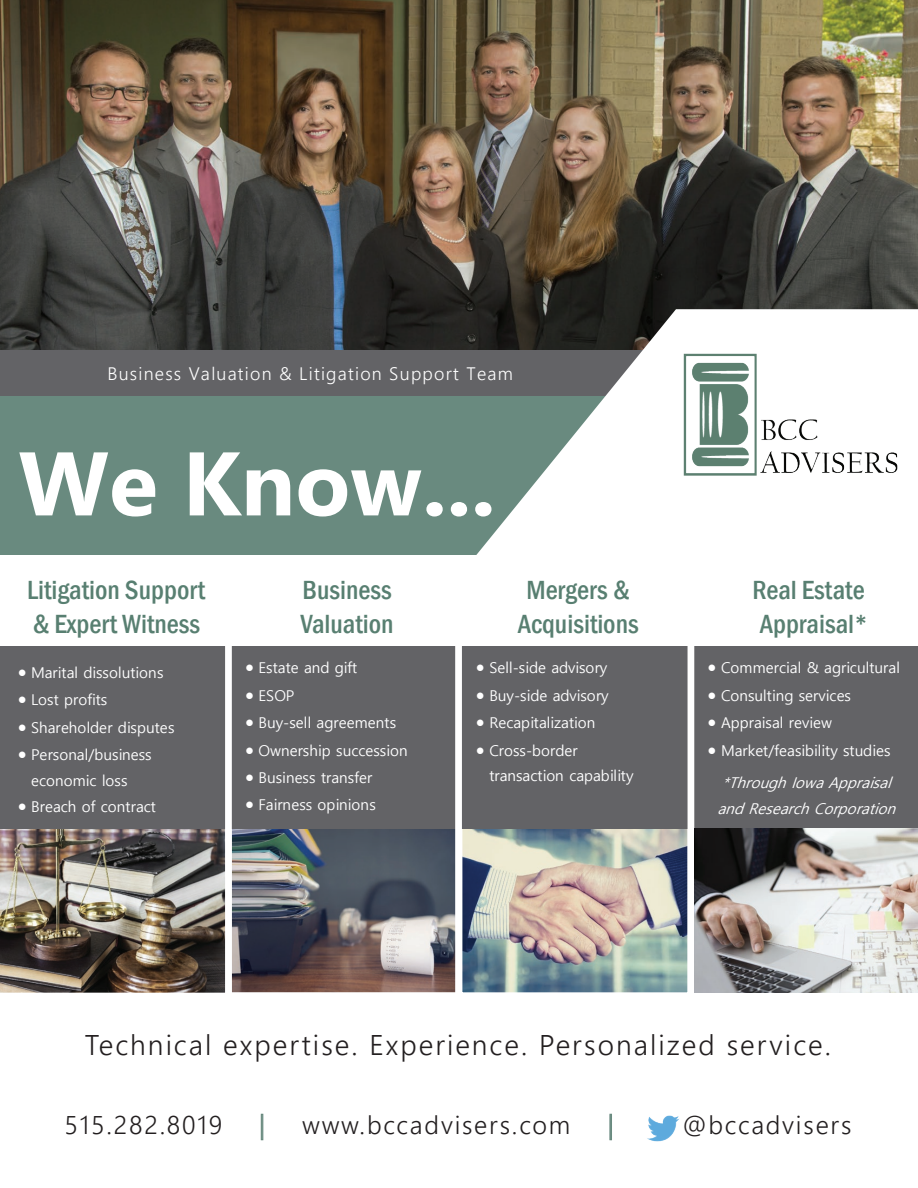
<style>
.page{position:relative;width:918px;height:1188px;background:#fff}
.page>*{position:absolute;margin:0;border:0;box-sizing:border-box;transform-origin:0 0}
.t1{font:700 90px "Ebrima";color:#fff}
.t2{font:300 28.5px "Segoe UI";letter-spacing:.07em;color:#231f20}
.t3{font:500 condensed 27px/34px "Franklin Gothic";color:#587f71}
.t4{font:300 25.5px "Segoe UI";letter-spacing:.07em;color:#231f20}
.t5{font:300 25.5px "Segoe UI";color:#698a7f}
.t6{font:300 18px "Segoe UI";letter-spacing:.065em;color:#fff}
.t7{font:15px/26px "Malgun Gothic";color:#fff}
.t8{font:italic 15px "Malgun Gothic";color:#fff}
.s1{font-style:italic}
</style>
<div class="page">
<img style="left:0;top:0;width:918px;height:350px">
<div style="left:0;top:350px;width:918px;height:49px;background:#636366"></div>
<div style="left:0;top:396px;width:918px;height:159px;background:#698a7f"></div>
<img style="left:232px;top:829px;width:223px;height:163px">
<div style="left:228px;top:825px;width:232px;height:171px;border:3px solid #fff"></div>
<img style="left:0;top:829px;width:225px;height:164px">
<img style="left:463px;top:829px;width:224px;height:163px">
<div style="left:459px;top:825px;width:232px;height:171px;border:3px solid #fff"></div>
<div style="left:0;top:646px;width:918px;height:183px;background:#636366"></div>
<div style="left:688px;top:636px;width:6px;height:367px;background:#fff"></div>
<div style="left:455px;top:636px;width:7px;height:367px;background:#fff"></div>
<div style="left:225px;top:636px;width:7px;height:367px;background:#fff"></div>
<img style="left:647px;top:1115px;width:32px;height:27px">
<svg style="left:472px;top:309px;width:446px;height:246px;fill:#fff"></svg>
<img style="left:681px;top:350px;width:220px;height:127px">
<img style="left:694px;top:828px;width:224px;height:165px">
<p class="t6" style="left:107px;top:357px;width:407px">Business Valuation &amp; Litigation Support Team</p>
<h1 class="t1" style="left:19px;top:417px;width:478px">We Know...</h1>
<h3 class="t3" style="left:27px;top:573px;width:180px">Litigation Support &amp; Expert Witness</h3>
<h3 class="t3" style="left:300px;top:573px;width:95px">Business<br>Valuation</h3>
<h3 class="t3" style="left:518px;top:573px;width:122px;text-align:center">Mergers &amp;<br>Acquisitions</h3>
<h3 class="t3" style="left:753px;top:573px;width:117px">Real Estate<br>Appraisal*</h3>
<p class="t7" style="left:18px;top:660px;width:147px">• Marital dissolutions</p>
<p class="t7" style="left:18px;top:687px;width:91px">• Lost profits</p>
<p class="t7" style="left:18px;top:715px;width:158px">• Shareholder disputes</p>
<p class="t7" style="left:31px;top:742px;width:122px;text-indent:-13px">• Personal/business economic loss</p>
<p class="t7" style="left:18px;top:794px;width:140px">• Breach of contract</p>
<p class="t7" style="left:245px;top:655px;width:114px">• Estate and gift</p>
<p class="t7" style="left:245px;top:683px;width:51px">• ESOP</p>
<p class="t7" style="left:245px;top:710px;width:152px">• Buy-sell agreements</p>
<p class="t7" style="left:245px;top:737px;width:164px">• Ownership succession</p>
<p class="t7" style="left:245px;top:765px;width:129px">• Business transfer</p>
<p class="t7" style="left:245px;top:792px;width:132px">• Fairness opinions</p>
<p class="t7" style="left:476px;top:655px;width:133px">• Sell-side advisory</p>
<p class="t7" style="left:476px;top:683px;width:134px">• Buy-side advisory</p>
<p class="t7" style="left:476px;top:710px;width:121px">• Recapitalization</p>
<p class="t7" style="left:489px;top:737px;width:146px;text-indent:-13px">• Cross-border transaction capability</p>
<p class="t7" style="left:708px;top:655px;width:194px">• Commercial &amp; agricultural</p>
<p class="t7" style="left:708px;top:683px;width:145px">• Consulting services</p>
<p class="t7" style="left:708px;top:710px;width:126px">• Appraisal review</p>
<p class="t7" style="left:722px;top:734px;width:176px;line-height:32.7px;text-indent:-14px">• Market/feasibility studies <span class="s1">*ThroughIowaAppraisal</span></p>
<p class="t8" style="left:717px;top:800px;width:185px">andResearchCorporation</p>
<h2 class="t2" style="left:85px;top:1018px;width:748px">Technical expertise. Experience. Personalized service.</h2>
<h3 class="t4" style="left:64px;top:1101px;width:159px">515.282.8019</h3>
<h3 class="t5" style="left:259px;top:1101px;width:7px">|</h3>
<h3 class="t4" style="left:302px;top:1101px;width:270px">www.bccadvisers.com</h3>
<h3 class="t5" style="left:608px;top:1101px;width:7px">|</h3>
<h3 class="t4" style="left:682px;top:1101px;width:171px">@bccadvisers</h3>
</div>
